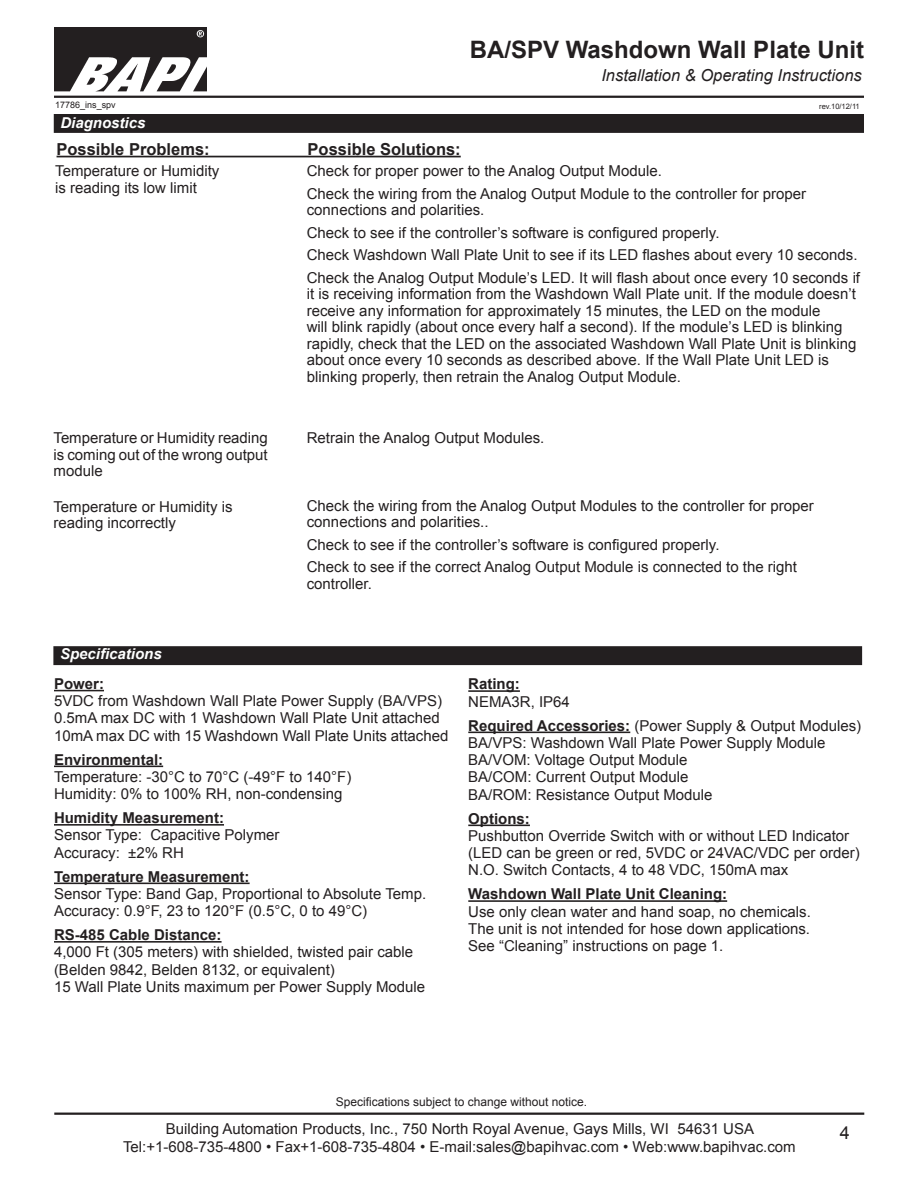
<style>
.page{position:relative;width:918px;height:1188px;background:#fff}
.page>*{position:absolute;margin:0;border:0;box-sizing:border-box;transform-origin:0 0}
.t1{font:700 24px "Arial";color:#231f20}
.t2{font:18px "Arial";color:#231f20}
.t3{font:700 16.5px "Arial";color:#231f20}
.t4{font:italic 16.5px "Arial";color:#231f20}
.t5{font:15px/16.5px "Arial";color:#231f20}
.t6{font:700 15px "Arial";color:#231f20}
.t7{font:italic 700 15px "Arial";color:#fff}
.t8{font:12px "Arial";color:#231f20}
.t9{font:9px "Arial";color:#231f20}
.t10{font:7.5px "Arial";color:#231f20}
.s1{font-weight:700}
</style>
<div class="page">
<hr style="left:54px;top:1113px;width:810px;height:2px;background:#231f20">
<img style="left:54px;top:27px;width:152px;height:64px">
<hr style="left:54px;top:96px;width:810px;height:2px;background:#231f20">
<div style="left:55px;top:115px;width:808px;height:17px;background:#231f20"></div>
<div style="left:54px;top:114px;width:810px;height:19px;border:2px solid #231f20"></div>
<div style="left:54px;top:647px;width:807px;height:17px;background:#231f20"></div>
<div style="left:53px;top:646px;width:809px;height:19px;border:2px solid #231f20"></div>
<hr style="left:57px;top:156px;width:404px;height:1px;background:#231f20">
<hr style="left:54px;top:690px;width:50px;height:1px;background:#231f20">
<hr style="left:54px;top:766px;width:109px;height:1px;background:#231f20">
<hr style="left:54px;top:824px;width:170px;height:2px;background:#231f20">
<hr style="left:54px;top:883px;width:196px;height:1px;background:#231f20">
<hr style="left:54px;top:941px;width:168px;height:2px;background:#231f20">
<hr style="left:468px;top:690px;width:52px;height:2px;background:#231f20">
<hr style="left:468px;top:732px;width:162px;height:1px;background:#231f20">
<hr style="left:468px;top:825px;width:62px;height:1px;background:#231f20">
<hr style="left:468px;top:900px;width:259px;height:2px;background:#231f20">
<h1 class="t1" style="left:470px;top:33px;width:396px">BA/SPV Washdown Wall Plate Unit</h1>
<p class="t9" style="left:55px;top:98px;width:62px">17786_ins_spv</p>
<p class="t7" style="left:55px;top:111px;width:138px">Override Operation</p>
<p class="t7" style="left:60px;top:113px;width:87px">Diagnostics</p>
<p class="t3" style="left:57px;top:138px;width:155px">Possible Problems:</p>
<p class="t3" style="left:308px;top:138px;width:155px">Possible Solutions:</p>
<p class="t4" style="left:601px;top:64px;width:262px">Installation &amp; Operating Instructions</p>
<p class="t10" style="left:819px;top:101px;width:42px">rev.10/12/11</p>
<p class="t5" style="left:55px;top:163px;width:166px">Temperature or Humidity is reading its low limit</p>
<p class="t5" style="left:54px;top:430px;width:216px">Temperature or Humidity reading is coming out of the wrong output</p>
<p class="t5" style="left:54px;top:463px;width:51px">module</p>
<p class="t5" style="left:53px;top:498px;width:181px">Temperature or Humidity is reading incorrectly</p>
<p class="t7" style="left:60px;top:644px;width:103px">Specifications</p>
<p class="t5" style="left:307px;top:163px;width:357px">Check for proper power to the Analog Output Module.</p>
<p class="t5" style="left:307px;top:186px;width:501px">Check the wiring from the Analog Output Module to the controller for proper connections and polarities.</p>
<p class="t5" style="left:307px;top:225px;width:414px">Check to see if the controller’s software is configured properly.</p>
<p class="t5" style="left:307px;top:247px;width:552px">Check Washdown Wall Plate Unit to see if its LED flashes about every 10 seconds.</p>
<p class="t5" style="left:307px;top:270px;width:555px">Check the Analog Output Module’s LED. It will flash about once every 10 seconds if it is receiving information from the Washdown Wall Plate unit. If the module doesn’t receive any information for approximately 15 minutes, the LED on the module<br>will blink rapidly (about once every half a second). If the module’s LED is blinking rapidly, check that the LED on the associated Washdown Wall Plate Unit is blinking about once every 10 seconds as described above. If the Wall Plate Unit LED is blinking properly, then retrain the Analog Output Module.</p>
<p class="t5" style="left:307px;top:430px;width:239px">Retrain the Analog Output Modules.</p>
<p class="t5" style="left:307px;top:498px;width:508px">Check the wiring from the Analog Output Modules to the controller for proper connections and polarities..</p>
<p class="t5" style="left:307px;top:537px;width:414px">Check to see if the controller’s software is configured properly.</p>
<p class="t5" style="left:307px;top:559px;width:492px">Check to see if the correct Analog Output Module is connected to the right controller.</p>
<p class="t6" style="left:54px;top:674px;width:52px">Power:</p>
<p class="t5" style="left:54px;top:693px;width:390px">5VDC from Washdown Wall Plate Power Supply (BA/VPS)</p>
<p class="t5" style="left:54px;top:710px;width:387px">0.5mA max DC with 1 Washdown Wall Plate Unit attached</p>
<p class="t5" style="left:54px;top:727px;width:396px">10mA max DC with 15 Washdown Wall Plate Units attached</p>
<p class="t6" style="left:54px;top:749px;width:111px">Environmental:</p>
<p class="t5" style="left:54px;top:769px;width:299px">Temperature: -30°C to 70°C (-49°F to 140°F)</p>
<p class="t5" style="left:54px;top:786px;width:290px">Humidity: 0% to 100% RH, non-condensing</p>
<p class="t6" style="left:54px;top:808px;width:172px">Humidity Measurement:</p>
<p class="t5" style="left:54px;top:827px;width:227px">Sensor Type: Capacitive Polymer</p>
<p class="t5" style="left:54px;top:844px;width:131px">Accuracy: ±2% RH</p>
<p class="t6" style="left:54px;top:866px;width:197px">Temperature Measurement:</p>
<p class="t5" style="left:54px;top:886px;width:374px">Sensor Type: Band Gap, Proportional to Absolute Temp.</p>
<p class="t5" style="left:54px;top:903px;width:315px">Accuracy: 0.9°F, 23 to 120°F (0.5°C, 0 to 49°C)</p>
<p class="t6" style="left:54px;top:925px;width:169px">RS-485 Cable Distance:</p>
<p class="t5" style="left:54px;top:944px;width:361px">4,000 Ft (305 meters) with shielded, twisted pair cable</p>
<p class="t5" style="left:54px;top:961px;width:282px">(Belden 9842, Belden 8132, or equivalent)</p>
<p class="t5" style="left:54px;top:979px;width:373px">15 Wall Plate Units maximum per Power Supply Module</p>
<p class="t6" style="left:468px;top:674px;width:53px">Rating:</p>
<p class="t5" style="left:468px;top:693px;width:103px">NEMA3R, IP64</p>
<p class="t5" style="left:468px;top:717px;width:394px"><span class="s1">Required Accessories:</span> (Power Supply &amp; Output Modules)</p>
<p class="t5" style="left:468px;top:735px;width:359px">BA/VPS: Washdown Wall Plate Power Supply Module</p>
<p class="t5" style="left:468px;top:752px;width:221px">BA/VOM: Voltage Output Module</p>
<p class="t5" style="left:468px;top:769px;width:222px">BA/COM: Current Output Module</p>
<p class="t5" style="left:468px;top:786px;width:246px">BA/ROM: Resistance Output Module</p>
<p class="t6" style="left:468px;top:808px;width:63px">Options:</p>
<p class="t5" style="left:468px;top:828px;width:382px">Pushbutton Override Switch with or without LED Indicator</p>
<p class="t5" style="left:468px;top:845px;width:393px">(LED can be green or red, 5VDC or 24VAC/VDC per order)</p>
<p class="t5" style="left:468px;top:862px;width:322px">N.O. Switch Contacts, 4 to 48 VDC, 150mA max</p>
<p class="t6" style="left:468px;top:884px;width:260px">Washdown Wall Plate Unit Cleaning:</p>
<p class="t5" style="left:468px;top:903px;width:344px">Use only clean water and hand soap, no chemicals.</p>
<p class="t5" style="left:468px;top:921px;width:343px">The unit is not intended for hose down applications.</p>
<p class="t5" style="left:468px;top:938px;width:257px">See “Cleaning” instructions on page 1.</p>
<p class="t8" style="left:336px;top:1094px;width:253px">Specifications subject to change without notice.</p>
<p class="t5" style="left:123px;top:1120px;width:674px;line-height:18px;text-align:center">Building Automation Products, Inc., 750 North Royal Avenue, Gays Mills, WI 54631 USA<br>Tel:+1-608-735-4800 • Fax+1-608-735-4804 • E-mail:sales@bapihvac.com • Web:www.bapihvac.com</p>
<p class="t2" style="left:840px;top:1121px;width:12px">4</p>
</div>
